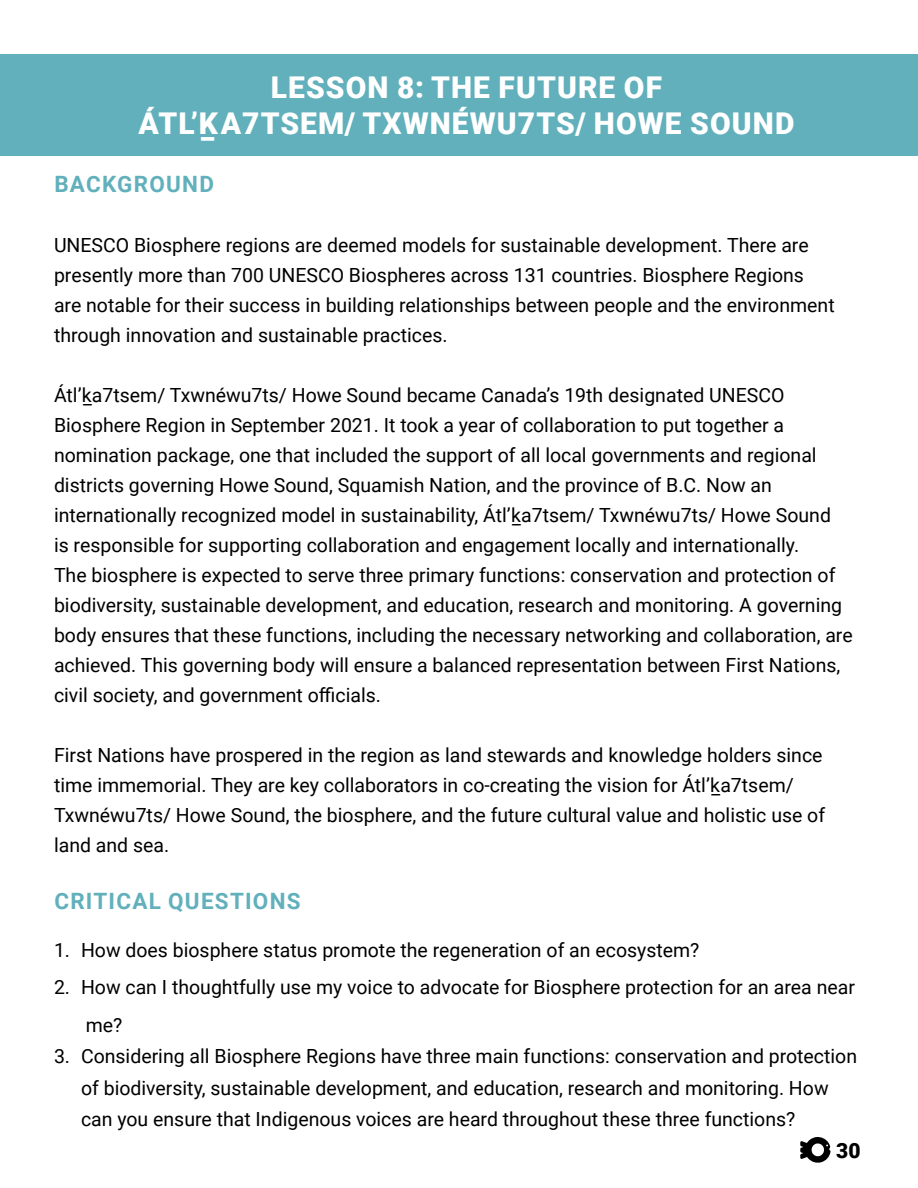
<style>
.page{position:relative;width:918px;height:1188px;background:#fff}
.page>*{position:absolute;margin:0;border:0;box-sizing:border-box;transform-origin:0 0}
.t1{font:900 30px/36px "Roboto";letter-spacing:.035em;color:#fff;text-align:center}
.t2{font:700 22.5px "Roboto";letter-spacing:.055em;color:#61b0bb}
.t3{font:900 21px "Roboto";color:#000}
.t4{font:19.5px/30px "Roboto";color:#000}
</style>
<div class="page">
<div style="left:0;top:54px;width:918px;height:101px;background:#61b0bb"></div>
<svg style="left:800px;top:1137px;width:31px;height:26px"></svg>
<h1 class="t1" style="left:139px;top:68px;width:657px">LESSON 8: THE FUTURE OF<br>ÁTL’K_ A7TSEM/ TXWNÉWU7TS/ HOWE SOUND</h1>
<p class="t2" style="left:54px;top:168px;width:161px">BACKGROUND</p>
<p class="t4" style="left:54px;top:229px;width:782px">UNESCO Biosphere regions are deemed models for sustainable development. There are presently more than 700 UNESCO Biospheres across 131 countries. Biosphere Regions are notable for their success in building relationships between people and the environment through innovation and sustainable practices.</p>
<p class="t4" style="left:54px;top:379px;width:800px">Átl’k_a7tsem/ Txwnéwu7ts/ Howe Sound became Canada’s 19th designated UNESCO Biosphere Region in September 2021. It took a year of collaboration to put together a nomination package, one that included the support of all local governments and regional districts governing Howe Sound, Squamish Nation, and the province of B.C. Now an internationally recognized model in sustainability, Átl’k_a7tsem/ Txwnéwu7ts/ Howe Sound<br>is responsible for supporting collaboration and engagement locally and internationally.<br>The biosphere is expected to serve three primary functions: conservation and protection of biodiversity, sustainable development, and education, research and monitoring. A governing body ensures that these functions, including the necessary networking and collaboration, are achieved. This governing body will ensure a balanced representation between First Nations, civil society, and government officials.</p>
<p class="t4" style="left:54px;top:739px;width:773px">First Nations have prospered in the region as land stewards and knowledge holders since time immemorial. They are key collaborators in co-creating the vision for Átl’k_a7tsem/ Txwnéwu7ts/ Howe Sound, the biosphere, and the future cultural value and holistic use of land and sea.</p>
<p class="t2" style="left:54px;top:885px;width:248px">CRITICAL QUESTIONS</p>
<p class="t4" style="left:54px;top:934px;width:647px">1. How does biosphere status promote the regeneration of an ecosystem?</p>
<p class="t4" style="left:86px;top:968px;width:771px;line-height:37.5px;text-indent:-32px">2. How can I thoughtfully use my voice to advocate for Biosphere protection for an area near me?</p>
<p class="t4" style="left:81px;top:1040px;width:778px;line-height:31.5px;text-indent:-27px">3. Considering all Biosphere Regions have three main functions: conservation and protection of biodiversity, sustainable development, and education, research and monitoring. How can you ensure that Indigenous voices are heard throughout these three functions?</p>
<p class="t3" style="left:836px;top:1135px;width:26px">30</p>
</div>
